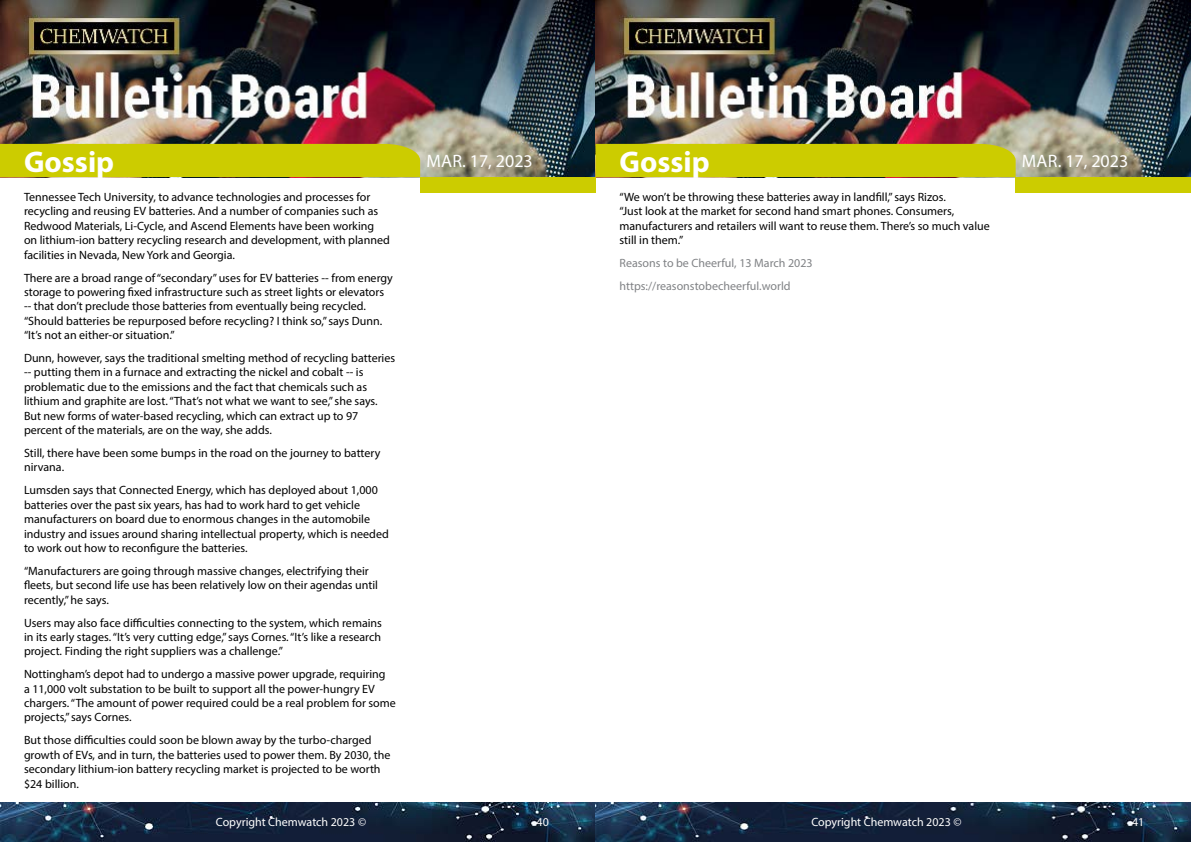
<style>
.page{position:relative;width:1191px;height:842px;background:#fff}
.page>*{position:absolute;margin:0;border:0;box-sizing:border-box;transform-origin:0 0}
.t1{font:700 30px "Myriad Pro";color:#fff}
.t2{font:18px "Myriad Pro";color:#fff}
.t3{font:12px/14.4px "Myriad Pro";color:#000}
.t4{font:12px/22.9px "Myriad Pro";color:#808285}
.t5{font:12px "Myriad Pro";color:#fff}
</style>
<div class="page">
<img style="left:0;top:0;width:1191px;height:177px">
<div style="left:420px;top:177px;width:175px;height:15px;background:#cc0"></div>
<div style="left:1015px;top:177px;width:176px;height:15px;background:#cc0"></div>
<div style="left:0;top:144px;width:420px;height:33px;background:#cc0"></div>
<div style="left:595px;top:144px;width:420px;height:33px;background:#cc0"></div>
<img style="left:0;top:802px;width:1191px;height:40px">
<h1 class="t1" style="left:24px;top:142px;width:92px">Gossip</h1>
<h2 class="t2" style="left:426px;top:150px;width:108px">Mar. 17, 2023</h2>
<h1 class="t1" style="left:619px;top:142px;width:92px">Gossip</h1>
<h2 class="t2" style="left:1022px;top:150px;width:108px">Mar. 17, 2023</h2>
<p class="t3" style="left:619px;top:190px;width:372px">“We won’t be throwing these batteries away in landfill,” says Rizos.<br>“Just look at the market for second hand smart phones. Consumers, manufacturers and retailers will want to reuse them. There’s so much value still in them.”</p>
<p class="t4" style="left:619px;top:251px;width:195px">Reasons to be Cheerful, 13 March 2023 https://reasonstobecheerful.world</p>
<p class="t3" style="left:24px;top:190px;width:367px">Tennessee Tech University, to advance technologies and processes for recycling and reusing EV batteries. And a number of companies such as Redwood Materials, Li-Cycle, and Ascend Elements have been working on lithium-ion battery recycling research and development, with planned facilities in Nevada, New York and Georgia.</p>
<p class="t3" style="left:24px;top:270px;width:370px">There are a broad range of “secondary” uses for EV batteries -- from energy storage to powering fixed infrastructure such as street lights or elevators -- that don’t preclude those batteries from eventually being recycled. “Should batteries be repurposed before recycling? I think so,” says Dunn. “It’s not an either-or situation.”</p>
<p class="t3" style="left:24px;top:351px;width:373px">Dunn, however, says the traditional smelting method of recycling batteries -- putting them in a furnace and extracting the nickel and cobalt -- is problematic due to the emissions and the fact that chemicals such as lithium and graphite are lost. “That’s not what we want to see,” she says.<br>But new forms of water-based recycling, which can extract up to 97 percent of the materials, are on the way, she adds.</p>
<p class="t3" style="left:24px;top:446px;width:358px">Still, there have been some bumps in the road on the journey to battery nirvana.</p>
<p class="t3" style="left:24px;top:483px;width:366px">Lumsden says that Connected Energy, which has deployed about 1,000 batteries over the past six years, has had to work hard to get vehicle manufacturers on board due to enormous changes in the automobile industry and issues around sharing intellectual property, which is needed to work out how to reconfigure the batteries.</p>
<p class="t3" style="left:24px;top:563px;width:355px">“Manufacturers are going through massive changes, electrifying their fleets, but second life use has been relatively low on their agendas until recently,” he says.</p>
<p class="t3" style="left:24px;top:615px;width:359px;text-align:justify">Users may also face difficulties connecting to the system, which remains in its early stages. “It’s very cutting edge,” says Cornes. “It’s like a research project. Finding the right suppliers was a challenge.”</p>
<p class="t3" style="left:24px;top:667px;width:373px">Nottingham’s depot had to undergo a massive power upgrade, requiring<br>a 11,000 volt substation to be built to support all the power-hungry EV chargers. “The amount of power required could be a real problem for some projects,” says Cornes.</p>
<p class="t3" style="left:24px;top:733px;width:368px">But those difficulties could soon be blown away by the turbo-charged growth of EVs, and in turn, the batteries used to power them. By 2030, the secondary lithium-ion battery recycling market is projected to be worth $24 billion.</p>
<p class="t5" style="left:216px;top:815px;width:152px">Copyright Chemwatch 2023 ©</p>
<p class="t5" style="left:536px;top:815px;width:14px">40</p>
<p class="t5" style="left:811px;top:815px;width:152px">Copyright Chemwatch 2023 ©</p>
<p class="t5" style="left:1132px;top:815px;width:14px">41</p>
</div>
